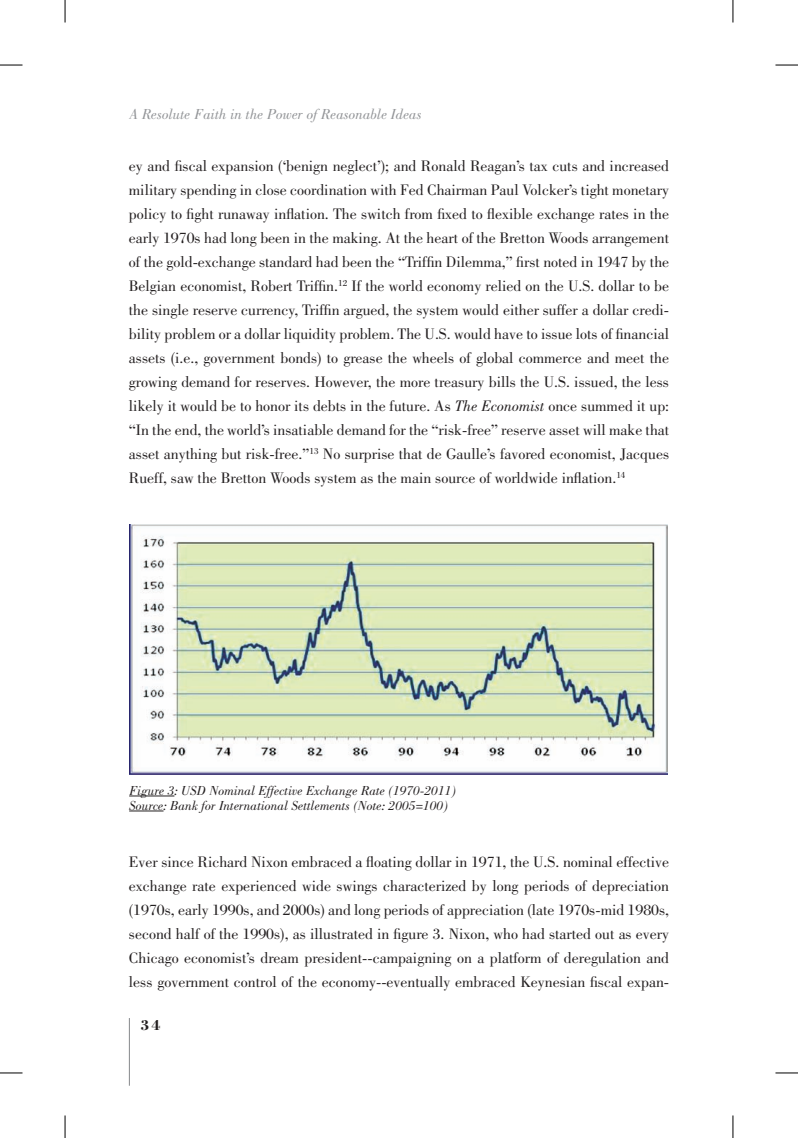
<style>
.page{position:relative;width:798px;height:1138px;background:#fff}
.page>*{position:absolute;margin:0;border:0;box-sizing:border-box;transform-origin:0 0}
.t1{font:15.75px/24px "Bodoni";color:#231f20;text-align:justify}
.t2{font:italic 15px "Bodoni";color:#939598}
.t3{font:700 15px "Bodoni";color:#231f20}
.t4{font:italic 13.5px/15px "Bodoni";color:#231f20}
.s1{font-style:italic}
</style>
<div class="page">
<hr style="left:129px;top:1018px;width:1px;height:67px;background:#939598">
<img style="left:130px;top:524px;width:537px;height:250px">
<hr style="left:129px;top:795px;width:45px;height:1px;background:#231f20">
<hr style="left:129px;top:810px;width:34px;height:1px;background:#231f20">
<svg style="left:0;top:65px;width:22px;height:1px"></svg>
<svg style="left:775px;top:65px;width:23px;height:1px"></svg>
<svg style="left:0;top:1072px;width:22px;height:1px"></svg>
<svg style="left:775px;top:1072px;width:23px;height:1px"></svg>
<svg style="left:65px;top:0;width:1px;height:23px"></svg>
<svg style="left:65px;top:1115px;width:1px;height:23px"></svg>
<svg style="left:732px;top:0;width:1px;height:23px"></svg>
<svg style="left:732px;top:1115px;width:1px;height:23px"></svg>
<p class="t2" style="left:130px;top:106px;width:293px">A Resolute Faith in the Power of Reasonable Ideas</p>
<p class="t1" style="left:129px;top:154px;width:542px">ey and fiscal expansion (‘benign neglect’); and Ronald Reagan’s tax cuts and increased military spending in close coordination with Fed Chairman Paul Volcker’s tight monetary policy to fight runaway inflation. The switch from fixed to flexible exchange rates in the early 1970s had long been in the making. At the heart of the Bretton Woods arrangement of the gold-exchange standard had been the “Triffin Dilemma,” first noted in 1947 by the Belgian economist, Robert Triffin.<sup>12</sup> If the world economy relied on the U.S. dollar to be the single reserve currency, Triffin argued, the system would either suffer a dollar credi&shy;bility problem or a dollar liquidity problem. The U.S. would have to issue lots of financial assets (i.e., government bonds) to grease the wheels of global commerce and meet the growing demand for reserves. However, the more treasury bills the U.S. issued, the less likely it would be to honor its debts in the future. As <span class="s1">The Economist</span> once summed it up: “In the end, the world’s insatiable demand for the “risk-free” reserve asset will make that asset anything but risk-free.”<sup>13</sup> No surprise that de Gaulle’s favored economist, Jacques Rueff, saw the Bretton Woods system as the main source of worldwide inflation.<sup>14</sup></p>
<p class="t4" style="left:129px;top:783px;width:328px">Figure 3: USD Nominal Effective Exchange Rate (1970-2011)<br>Source: Bank for International Settlements (Note: 2005=100)</p>
<p class="t1" style="left:129px;top:850px;width:542px">Ever since Richard Nixon embraced a floating dollar in 1971, the U.S. nominal effective exchange rate experienced wide swings characterized by long periods of depreciation (1970s, early 1990s, and 2000s) and long periods of appreciation (late 1970s-mid 1980s, second half of the 1990s), as illustrated in figure 3. Nixon, who had started out as every Chicago economist’s dream president--campaigning on a platform of deregulation and less government control of the economy--eventually embraced Keynesian fiscal expan-</p>
<p class="t3" style="left:140px;top:1015px;width:22px">34</p>
</div>
